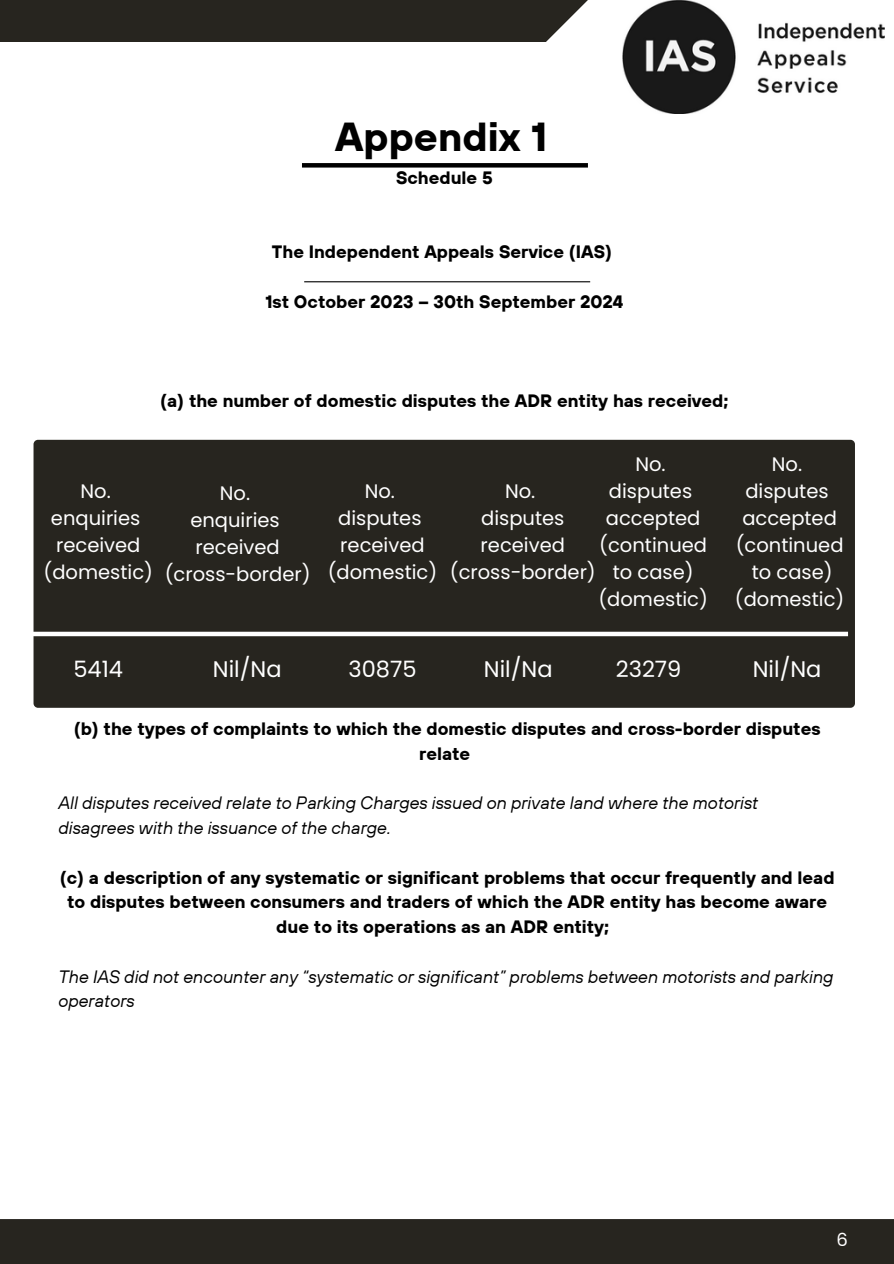
<style>
.page{position:relative;width:894px;height:1264px;background:#fff}
.page>*{position:absolute;margin:0;border:0;box-sizing:border-box;transform-origin:0 0}
.t1{font:700 40.35px "TT Hoves";color:#000}
.t2{font:22.5px "Poppins";color:#fff}
.t3{font:19.5px "Poppins";color:#fff}
.t4{font:18px "Poppins";color:#fff}
.t5{font:700 17.85px/24.8px "TT Hoves";color:#000;text-align:center}
.t6{font:italic 17.85px/24.8px "TT Hoves";color:#000}
</style>
<div class="page">
<img style="left:622px;top:0;width:262px;height:114px">
<div style="left:0;top:0;width:587px;height:42px;background:#27251f"></div>
<div style="left:0;top:1218px;width:893px;height:45px;background:#27251f"></div>
<svg style="left:302px;top:163px;width:285px;height:4px"></svg>
<hr style="left:304px;top:281px;width:286px;height:1px;background:#000">
<div style="left:33px;top:440px;width:821px;height:267px;background:#27251f;border-radius:4px"></div>
<div style="left:21px;top:631px;width:826px;height:5px;background:#fff"></div>
<h1 class="t1" style="left:335px;top:111px;width:213px">Appendix 1</h1>
<h1 class="t5" style="left:396px;top:165px;width:98px">Schedule 5</h1>
<h3 class="t5" style="left:272px;top:239px;width:341px">The Independent Appeals Service (IAS)</h3>
<h3 class="t5" style="left:265px;top:289px;width:359px">1st October 2023 – 30th September 2024</h3>
<h3 class="t5" style="left:160px;top:388px;width:569px">(a) the number of domestic disputes the ADR entity has received;</h3>
<p class="t3" style="left:80px;top:477px;width:32px">No.</p>
<p class="t3" style="left:51px;top:504px;width:91px">enquiries</p>
<p class="t3" style="left:56px;top:531px;width:86px">received</p>
<p class="t3" style="left:44px;top:558px;width:111px">(domestic)</p>
<p class="t3" style="left:220px;top:479px;width:32px">No.</p>
<p class="t3" style="left:190px;top:506px;width:91px">enquiries</p>
<p class="t3" style="left:195px;top:533px;width:86px">received</p>
<p class="t3" style="left:165px;top:560px;width:147px">(cross-border)</p>
<p class="t3" style="left:364px;top:477px;width:32px">No.</p>
<p class="t3" style="left:338px;top:504px;width:85px">disputes</p>
<p class="t3" style="left:340px;top:531px;width:86px">received</p>
<p class="t3" style="left:327px;top:558px;width:111px">(domestic)</p>
<p class="t3" style="left:635px;top:450px;width:32px">No.</p>
<p class="t3" style="left:608px;top:477px;width:85px">disputes</p>
<p class="t3" style="left:605px;top:504px;width:96px">accepted</p>
<p class="t3" style="left:599px;top:531px;width:109px">(continued</p>
<p class="t3" style="left:612px;top:558px;width:82px">to case)</p>
<p class="t3" style="left:598px;top:585px;width:111px">(domestic)</p>
<p class="t3" style="left:505px;top:477px;width:32px">No.</p>
<p class="t3" style="left:481px;top:504px;width:85px">disputes</p>
<p class="t3" style="left:480px;top:531px;width:86px">received</p>
<p class="t3" style="left:449px;top:558px;width:147px">(cross-border)</p>
<h2 class="t3" style="left:771px;top:450px;width:32px">No.</h2>
<h2 class="t3" style="left:745px;top:477px;width:85px">disputes</h2>
<h2 class="t3" style="left:742px;top:504px;width:96px">accepted</h2>
<h2 class="t3" style="left:735px;top:531px;width:109px">(continued</h2>
<h2 class="t3" style="left:751px;top:558px;width:82px">to case)</h2>
<h2 class="t3" style="left:734px;top:585px;width:111px">(domestic)</h2>
<h3 class="t2" style="left:73px;top:653px;width:51px">5414</h3>
<p class="t2" style="left:213px;top:653px;width:70px">Nil/Na</p>
<h3 class="t2" style="left:348px;top:653px;width:69px">30875</h3>
<p class="t2" style="left:484px;top:653px;width:70px">Nil/Na</p>
<p class="t2" style="left:615px;top:653px;width:67px">23279</p>
<p class="t2" style="left:752px;top:653px;width:70px">Nil/Na</p>
<p class="t5" style="left:74px;top:716px;width:748px">(b) the types of complaints to which the domestic disputes and cross-border disputes relate</p>
<p class="t6" style="left:58px;top:790px;width:701px">All disputes received relate to Parking Charges issued on private land where the motorist disagrees with the issuance of the charge.</p>
<p class="t5" style="left:60px;top:864px;width:776px">(c) a description of any systematic or significant problems that occur frequently and lead to disputes between consumers and traders of which the ADR entity has become aware</p>
<p class="t5" style="left:276px;top:914px;width:334px">due to its operations as an ADR entity;</p>
<p class="t6" style="left:58px;top:963px;width:776px">The IAS did not encounter any “systematic or significant” problems between motorists and parking</p>
<p class="t6" style="left:58px;top:988px;width:78px">operators</p>
<p class="t4" style="left:836px;top:1227px;width:13px">6</p>
</div>
